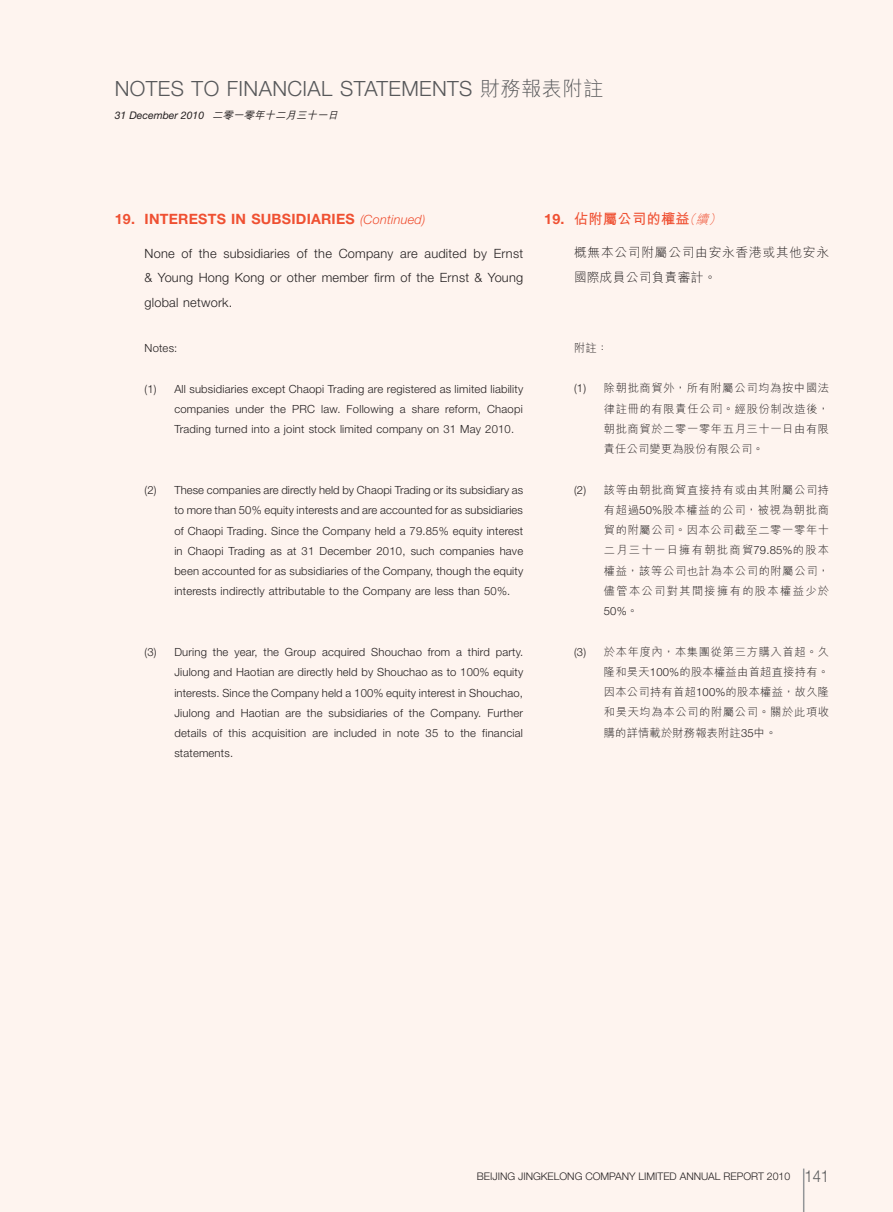
<style>
.page{position:relative;width:893px;height:1212px;background:#fef4ef}
.page>*{position:absolute;margin:0;border:0;box-sizing:border-box;transform-origin:0 0}
.t1{font:300 21px "Helvetica Neue LT Std";letter-spacing:.015em;color:#57585a}
.t2{font:700 14.25px "Helvetica Neue LT Std";letter-spacing:.015em;color:#ef5032}
.t3{font:700 14.25px "M Hei HK";letter-spacing:.015em;color:#ef5032}
.t4{font:300 12.75px/24.8px "Helvetica Neue LT Std";letter-spacing:.015em;color:#231f20;text-align:justify}
.t5{font:300 12.75px/24.8px "M Hei HK";letter-spacing:.055em;color:#231f20}
.t6{font:300 11.25px/20.2px "Helvetica Neue LT Std";letter-spacing:.015em;color:#231f20;text-align:justify}
.t7{font:300 11.25px/20.2px "M Hei HK";letter-spacing:.06em;color:#231f20;text-align:justify}
.t8{font:300 10.5px "Helvetica Neue LT Std";color:#231f20}
.t9{font:italic 10.5px "Helvetica Neue LT Std";color:#231f20}
.s1{font-family:"M Hei HK";font-size:20.25px}
.s2{font-family:"M Hei HK";font-weight:500}
.s3{font-weight:300;font-style:italic;font-size:12.75px}
.s4{font-family:"Helvetica Neue LT Std"}
.s5{font-size:16.5px;color:#57585a}
</style>
<div class="page">
<hr style="left:803px;top:1168px;width:1px;height:44px;background:#939598">
<p class="t1" style="left:115px;top:75px;width:490px">NOTES TO FINANCIAL STATEMENTS <span class="s1">財務報表附註</span></p>
<p class="t9" style="left:115px;top:109px;width:228px">3 1 December 20 1 0 <span class="s2">二零一零年十二月三十一日</span></p>
<p class="t2" style="left:115px;top:211px;width:312px">19. INTERESTS IN SUBSIDIARIES <span class="s3">(Continued)</span></p>
<p class="t4" style="left:145px;top:241px;width:380px">None of the subsidiaries of the Company are audited by Ernst &amp; Young Hong Kong or other member firm of the Ernst &amp; Young global network.</p>
<p class="t6" style="left:145px;top:338px;width:34px">Notes:</p>
<p class="t6" style="left:174px;top:378px;width:350px;text-indent:-30px">(1) All subsidiaries except Chaopi Trading are registered as limited liability companies under the PRC law. Following a share reform, Chaopi Trading turned into a joint stock limited company on 31 May 2010.</p>
<p class="t6" style="left:174px;top:480px;width:350px;text-indent:-30px">(2) These companies are directly held by Chaopi Trading or its subsidiary as to more than 50% equity interests and are accounted for as subsidiaries of Chaopi Trading. Since the Company held a 79.85% equity interest in Chaopi Trading as at 31 December 2010, such companies have been accounted for as subsidiaries of the Company, though the equity interests indirectly attributable to the Company are less than 50%.</p>
<p class="t6" style="left:174px;top:642px;width:350px;text-indent:-30px">(3) During the year, the Group acquired Shouchao from a third party.<br>Jiulong and Haotian are directly held by Shouchao as to 100% equity interests. Since the Company held a 100% equity interest in Shouchao, Jiulong and Haotian are the subsidiaries of the Company. Further details of this acquisition are included in note 35 to the financial statements.</p>
<p class="t3" style="left:544px;top:208px;width:182px"><span class="s4">19.</span> 佔附屬公司的權益<span class="s3">（續）</span></p>
<p class="t5" style="left:574px;top:240px;width:257px">概無本公司附屬公司由安永香港或其他安永國際成員公司負責審計。</p>
<p class="t7" style="left:574px;top:337px;width:36px">附註：</p>
<p class="t7" style="left:604px;top:378px;width:227px;text-indent:-30px"><span class="s4">(1)</span> 除朝批商貿外，所有附屬公司均為按中國法律註冊的有限責任公司。經股份制改造後，朝批商貿於二零一零年五月三十一日由有限責任公司變更為股份有限公司。</p>
<p class="t7" style="left:604px;top:479px;width:227px;text-indent:-30px"><span class="s4">(2)</span> 該等由朝批商貿直接持有或由其附屬公司持有超過<span class="s4">50%</span>股本權益的公司，被視為朝批商貿的附屬公司。因本公司截至二零一零年十二月三十一日擁有朝批商貿<span class="s4">79.85%</span>的股本權益，該等公司也計為本公司的附屬公司，儘管本公司對其間接擁有的股本權益少於<span class="s4">50%</span>。</p>
<p class="t7" style="left:604px;top:641px;width:227px;text-indent:-30px"><span class="s4">(3)</span> 於本年度內，本集團從第三方購入首超。久隆和昊天<span class="s4">100%</span>的股本權益由首超直接持有。因本公司持有首超<span class="s4">100%</span>的股本權益，故久隆和昊天均為本公司的附屬公司。關於此項收購的詳情載於財務報表附註<span class="s4">35</span>中。</p>
<p class="t8" style="left:477px;top:1170px;width:354px">BEIJING JINGKELONG COMPANY LIMITED ANNUAL REPORT 2010 <span class="s5">141</span></p>
</div>
